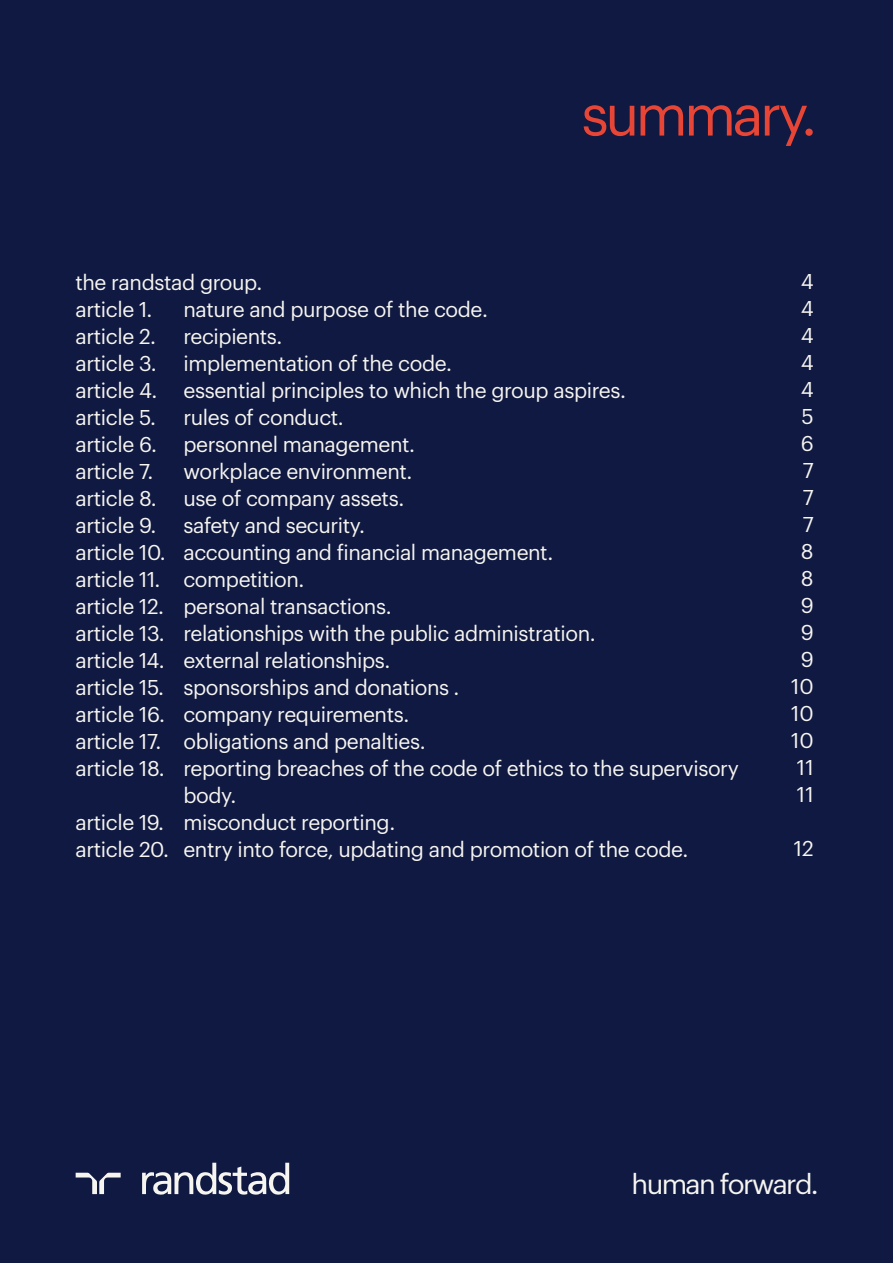
<style>
.page{position:relative;width:893px;height:1263px;background:#0f1941}
.page>*{position:absolute;margin:0;border:0;box-sizing:border-box;transform-origin:0 0}
.t1{font:57px "Graphik LCG";letter-spacing:-.06em;color:#e74536}
.t2{font:27.3px "Graphik LCG";letter-spacing:-.06em;color:#f7f5f0}
.t3{font:21px/27px "Graphik LCG";letter-spacing:-.02em;color:#f7f5f0}
</style>
<div class="page">
<svg style="left:76px;top:1173px;width:45px;height:21px"></svg>
<svg style="left:142px;top:1163px;width:147px;height:32px"></svg>
<h1 class="t1" style="left:581px;top:72px;width:237px">summary.</h1>
<p class="t3" style="left:75px;top:267px;width:189px">the randstad group. article 1.</p>
<p class="t3" style="left:183px;top:294px;width:306px">nature and purpose of the code.</p>
<p class="t3" style="left:75px;top:321px;width:82px">article 2.</p>
<p class="t3" style="left:183px;top:321px;width:101px">recipients.</p>
<p class="t3" style="left:75px;top:348px;width:83px">article 3.</p>
<p class="t3" style="left:75px;top:348px;width:552px;text-indent:108px">implementation of the code.<br>article 4. essential principles to which the group aspires. article 5.</p>
<p class="t3" style="left:183px;top:402px;width:162px">rules of conduct.</p>
<p class="t3" style="left:75px;top:429px;width:83px">article 6.</p>
<p class="t3" style="left:183px;top:429px;width:233px">personnel management.</p>
<p class="t3" style="left:75px;top:456px;width:80px">article 7.</p>
<p class="t3" style="left:183px;top:456px;width:231px">workplace environment.</p>
<p class="t3" style="left:75px;top:483px;width:83px">article 8.</p>
<p class="t3" style="left:183px;top:483px;width:222px">use of company assets.</p>
<p class="t3" style="left:75px;top:510px;width:82px">article 9.</p>
<p class="t3" style="left:183px;top:510px;width:183px">safety and security.</p>
<p class="t3" style="left:75px;top:537px;width:479px">article 10. accounting and financial management.</p>
<p class="t3" style="left:75px;top:564px;width:231px">article 11. competition.</p>
<p class="t3" style="left:75px;top:591px;width:318px">article 12. personal transactions.</p>
<p class="t3" style="left:75px;top:618px;width:522px">article 13. relationships with the public administration.</p>
<p class="t3" style="left:75px;top:645px;width:317px">article 14. external relationships.</p>
<p class="t3" style="left:75px;top:672px;width:385px">article 15. sponsorships and donations .</p>
<p class="t3" style="left:75px;top:699px;width:335px">article 16. company requirements.</p>
<p class="t3" style="left:75px;top:726px;width:352px">article 17. obligations and penalties.</p>
<p class="t3" style="left:75px;top:753px;width:665px">article 18. reporting breaches of the code of ethics to the supervisory</p>
<p class="t3" style="left:183px;top:780px;width:54px">body.</p>
<p class="t3" style="left:75px;top:807px;width:321px">article 19. misconduct reporting.</p>
<p class="t3" style="left:75px;top:834px;width:614px">article 20. entry into force, updating and promotion of the code.</p>
<p class="t3" style="left:791px;top:266px;width:24px;text-align:center">4<br>4<br>4<br>4<br>4<br>5<br>6<br>7<br>7<br>7<br>8<br>8<br>9<br>9<br>9<br>10<br>10<br>10<br>11<br>11</p>
<p class="t3" style="left:794px;top:833px;width:22px">12</p>
<h2 class="t2" style="left:632px;top:1164px;width:189px">human forward.</h2>
</div>
